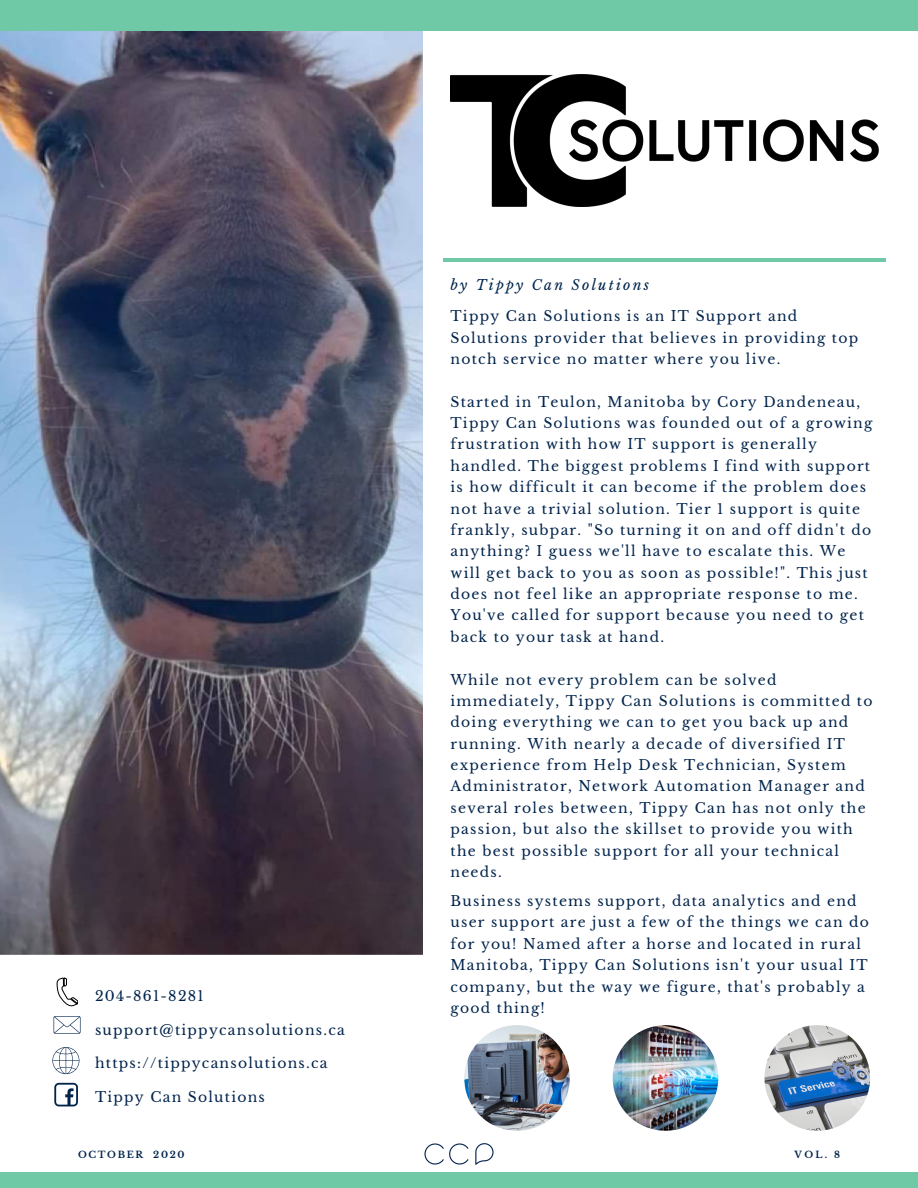
<style>
.page{position:relative;width:918px;height:1188px;background:#fff}
.page>*{position:absolute;margin:0;border:0;box-sizing:border-box;transform-origin:0 0}
.t1{font:13.95px/21.3px "Libre Baskerville";letter-spacing:.09em;color:#00234b}
.t2{font:italic 13.95px "Libre Baskerville";letter-spacing:.16em;color:#00234b}
.t3{font:700 9.3px "Libre Baskerville";letter-spacing:.18em;color:#00234b}
</style>
<div class="page">
<hr style="left:444px;top:258px;width:442px;height:4px;background:#70c9a6">
<img style="left:0;top:30px;width:423px;height:925px">
<div style="left:0;top:0;width:918px;height:30px;background:#70c9a6"></div>
<img style="left:451px;top:74px;width:427px;height:132px">
<svg style="left:57px;top:978px;width:21px;height:29px"></svg>
<svg style="left:52px;top:1047px;width:27px;height:27px"></svg>
<svg style="left:54px;top:1016px;width:27px;height:18px"></svg>
<svg style="left:54px;top:1083px;width:24px;height:23px"></svg>
<img style="left:464px;top:1025px;width:106px;height:106px;border-radius:50%">
<img style="left:613px;top:1025px;width:105px;height:106px;border-radius:50%">
<img style="left:765px;top:1025px;width:105px;height:106px;border-radius:50%">
<img style="left:424px;top:1090px;width:98px;height:75px">
<div style="left:450px;top:1172px;width:468px;height:16px;background:#70c9a6"></div>
<div style="left:0;top:1172px;width:464px;height:16px;background:#70c9a6"></div>
<p class="t1" style="left:95px;top:985px;width:110px">204-861-8281</p>
<p class="t1" style="left:95px;top:1019px;width:251px">support@tippycansolutions.ca</p>
<p class="t1" style="left:95px;top:1053px;width:234px">https://tippycansolutions.ca</p>
<p class="t1" style="left:95px;top:1087px;width:171px">Tippy Can Solutions</p>
<p class="t2" style="left:451px;top:277px;width:200px">by Tippy Can Solutions</p>
<p class="t1" style="left:451px;top:306px;width:409px">Tippy Can Solutions is an IT Support and<br>Solutions provider that believes in providing top notch service no matter where you live.</p>
<p class="t1" style="left:451px;top:391px;width:423px">Started in Teulon, Manitoba by Cory Dandeneau, Tippy Can Solutions was founded out of a growing frustration with how IT support is generally handled. The biggest problems I find with support is how difficult it can become if the problem does not have a trivial solution. Tier 1 support is quite frankly, subpar. "So turning it on and off didn't do anything? I guess we'll have to escalate this. We will get back to you as soon as possible!". This just does not feel like an appropriate response to me.<br>You've called for support because you need to get back to your task at hand.</p>
<p class="t1" style="left:451px;top:669px;width:424px">While not every problem can be solved immediately, Tippy Can Solutions is committed to doing everything we can to get you back up and running. With nearly a decade of diversified IT experience from Help Desk Technician, System Administrator, Network Automation Manager and several roles between, Tippy Can has not only the passion, but also the skillset to provide you with the best possible support for all your technical needs.</p>
<p class="t1" style="left:451px;top:890px;width:420px">Business systems support, data analytics and end user support are just a few of the things we can do for you! Named after a horse and located in rural Manitoba, Tippy Can Solutions isn't your usual IT company, but the way we figure, that's probably a good thing!</p>
<p class="t3" style="left:78px;top:1149px;width:108px">OCTOBER 2020</p>
<p class="t3" style="left:795px;top:1149px;width:47px">VOL. 8</p>
</div>
